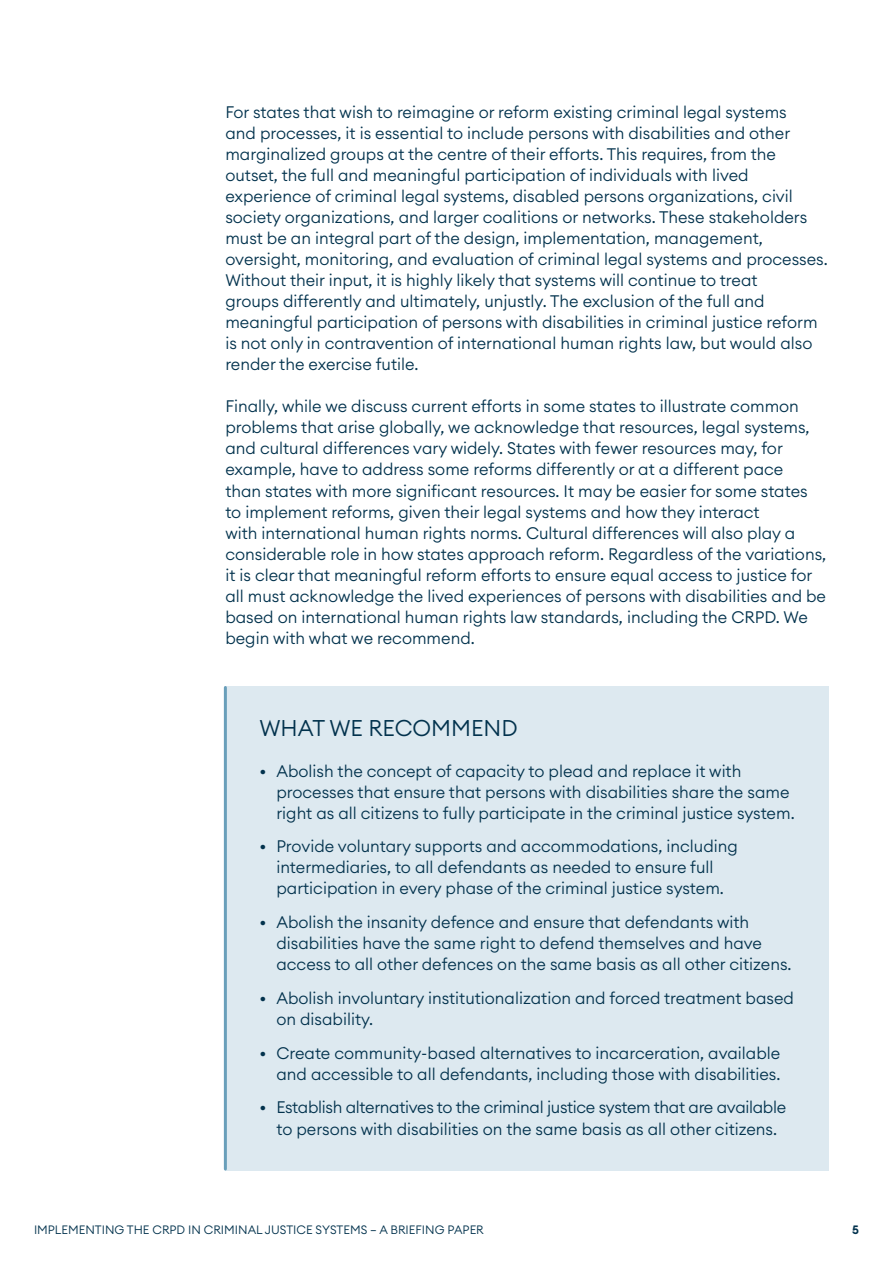
<style>
.page{position:relative;width:893px;height:1263px;background:#fff}
.page>*{position:absolute;margin:0;border:0;box-sizing:border-box;transform-origin:0 0}
.t1{font:300 22.5px "Euclid Circular A";color:#02324d}
.t2{font:300 16.5px/21px "Euclid Circular A";color:#02324d}
.t3{font:300 16.5px/21px "Euclid Circular A";letter-spacing:-.02em;color:#02324d;text-align:center}
.t4{font:300 12px "Euclid Circular A";color:#02324d}
.t5{font:600 12px "Euclid Circular A";color:#02324d}
</style>
<div class="page">
<div style="left:225px;top:686px;width:604px;height:484px;background:#dde9f0"></div>
<hr style="left:224px;top:687px;width:3px;height:482px;background:#699fba">
<p class="t2" style="left:225px;top:102px;width:604px">For states that wish to reimagine or reform existing criminal legal systems<br>and processes, it is essential to include persons with disabilities and other marginalized groups at the centre of their efforts. This requires, from the outset, the full and meaningful participation of individuals with lived experience of criminal legal systems, disabled persons organizations, civil society organizations, and larger coalitions or networks. These stakeholders must be an integral part of the design, implementation, management, oversight, monitoring, and evaluation of criminal legal systems and processes.<br>Without their input, it is highly likely that systems will continue to treat<br>groups differently and ultimately, unjustly. The exclusion of the full and meaningful participation of persons with disabilities in criminal justice reform is not only in contravention of international human rights law, but would also render the exercise futile.</p>
<p class="t2" style="left:225px;top:396px;width:602px">Finally, while we discuss current efforts in some states to illustrate common problems that arise globally, we acknowledge that resources, legal systems, and cultural differences vary widely. States with fewer resources may, for example, have to address some reforms differently or at a different pace<br>than states with more significant resources. It may be easier for some states to implement reforms, given their legal systems and how they interact<br>with international human rights norms. Cultural differences will also play a considerable role in how states approach reform. Regardless of the variations, it is clear that meaningful reform efforts to ensure equal access to justice for all must acknowledge the lived experiences of persons with disabilities and be based on international human rights law standards, including the CRPD. We begin with what we recommend.</p>
<h1 class="t1" style="left:259px;top:714px;width:260px">WHAT WE RECOMMEND</h1>
<p class="t2" style="left:276px;top:760px;width:520px;text-indent:-17px">• Abolish the concept of capacity to plead and replace it with processes that ensure that persons with disabilities share the same right as all citizens to fully participate in the criminal justice system.</p>
<p class="t2" style="left:259px;top:836px;width:480px;text-align:center">• Provide voluntary supports and accommodations, including intermediaries, to all defendants as needed to ensure full participation in every phase of the criminal justice system.</p>
<p class="t2" style="left:276px;top:911px;width:517px;text-indent:-17px">• Abolish the insanity defence and ensure that defendants with disabilities have the same right to defend themselves and have access to all other defences on the same basis as all other citizens.</p>
<p class="t2" style="left:276px;top:987px;width:519px;text-indent:-17px">• Abolish involuntary institutionalization and forced treatment based on disability.</p>
<p class="t2" style="left:259px;top:1042px;width:523px;text-align:right">• Create community-based alternatives to incarceration, available and accessible to all defendants, including those with disabilities.</p>
<p class="t3" style="left:259px;top:1097px;width:528px">• Establish alternatives to the criminal justice system that are available to persons with disabilities on the same basis as all other citizens.</p>
<p class="t4" style="left:34px;top:1221px;width:451px">IMPLEMENTING THE CRPD IN CRIMINAL JUSTICE SYSTEMS – A BRIEFING PAPER</p>
<p class="t5" style="left:852px;top:1221px;width:8px">5</p>
</div>
